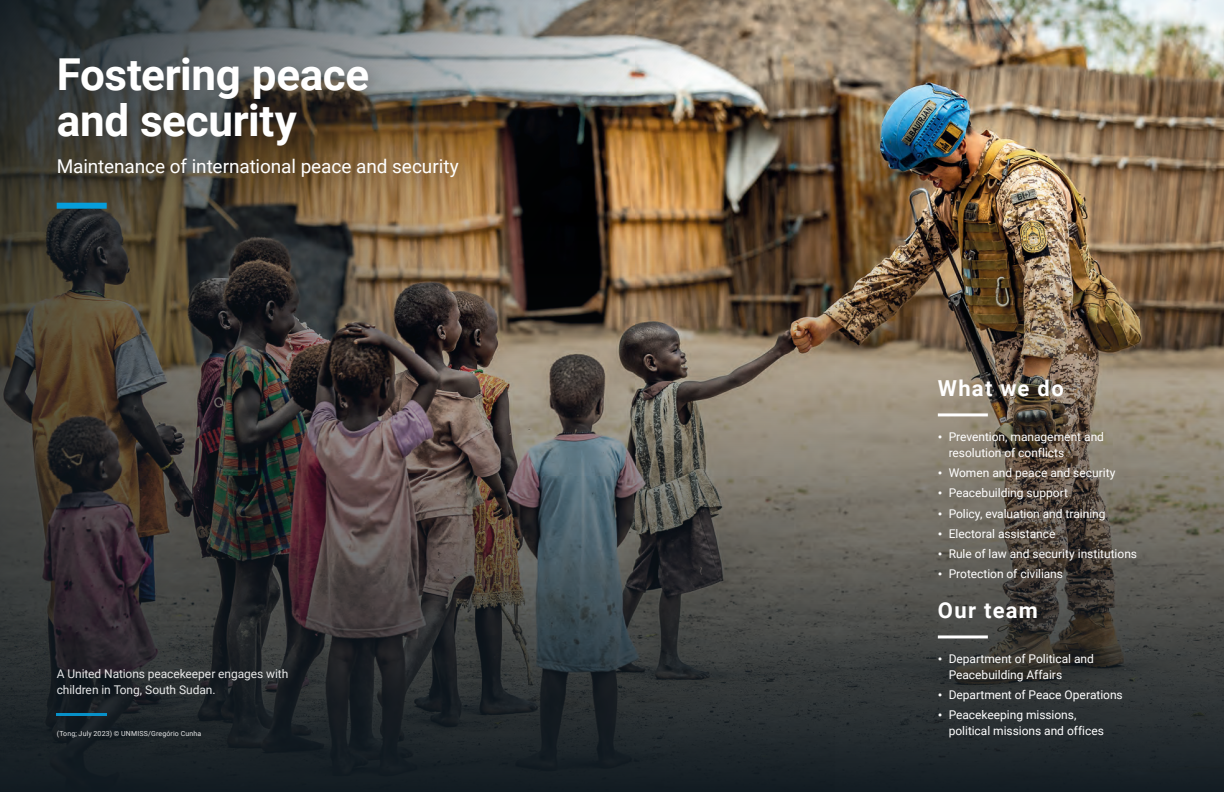
<style>
.page{position:relative;width:1224px;height:792px;background:#fff}
.page>*{position:absolute;margin:0;border:0;box-sizing:border-box;transform-origin:0 0}
.SA_section_opener_main_title{font:700 44px/46px "Roboto";letter-spacing:-.01em;color:#fff}
.SA_section_opener_divider_title{font:700 22px "Roboto";letter-spacing:.06em;color:#fff}
.SA_section_opener_sub-title{font:19px "Roboto";letter-spacing:-.005em;color:#fff}
.SA_section_opener_list{font:12px/16px "Roboto";letter-spacing:-.005em;color:#fff}
.t1{font:7px "Roboto";letter-spacing:.025em;color:#fff}
.s1{font-size:14px}
</style>
<div class="page">
<img style="left:835px;top:0;width:389px;height:792px">
<img style="left:0;top:0;width:835px;height:792px">
<hr style="left:57px;top:713px;width:50px;height:3px;background:#069edb">
<hr style="left:938px;top:413px;width:50px;height:3px;background:#fff">
<hr style="left:938px;top:635px;width:50px;height:3px;background:#fff">
<div style="left:49px;top:50px;width:426px;height:176px;background:#231f20;opacity:.25"></div>
<div style="left:57px;top:203px;width:50px;height:6px;background:#069edb"></div>
<h1 class="SA_section_opener_main_title" style="left:57px;top:49px;width:314px">Fostering peace and security</h1>
<h2 class="SA_section_opener_sub-title" style="left:57px;top:153px;width:404px">Maintenance of international peace and security</h2>
<p class="SA_section_opener_list" style="left:57px;top:665px;width:233px">A United Nations peacekeeper engages with children in Tong, South Sudan.</p>
<p class="t1" style="left:57px;top:728px;width:146px">(Tong; July 2023) © UNMISS/Gregório Cunha</p>
<h2 class="SA_section_opener_divider_title" style="left:938px;top:373px;width:127px">What we do</h2>
<p class="SA_section_opener_list" style="left:949px;top:428px;width:157px;text-indent:-11px"><span class="s1">•</span> Prevention, management and resolution of conflicts</p>
<p class="SA_section_opener_list" style="left:938px;top:464px;width:179px"><span class="s1">•</span> Women and peace and security</p>
<p class="SA_section_opener_list" style="left:938px;top:485px;width:132px"><span class="s1">•</span> Peacebuilding support</p>
<p class="SA_section_opener_list" style="left:938px;top:505px;width:169px"><span class="s1">•</span> Policy, evaluation and training</p>
<p class="SA_section_opener_list" style="left:938px;top:525px;width:119px"><span class="s1">•</span> Electoral assistance</p>
<p class="SA_section_opener_list" style="left:938px;top:545px;width:201px"><span class="s1">•</span> Rule of law and security institutions</p>
<p class="SA_section_opener_list" style="left:938px;top:566px;width:127px"><span class="s1">•</span> Protection of civilians</p>
<h2 class="SA_section_opener_divider_title" style="left:938px;top:595px;width:102px">Our team</h2>
<p class="SA_section_opener_list" style="left:949px;top:650px;width:147px;text-indent:-11px"><span class="s1">•</span> Department of Political and<br>Peacebuilding Affairs</p>
<p class="SA_section_opener_list" style="left:938px;top:686px;width:186px"><span class="s1">•</span> Department of Peace Operations</p>
<p class="SA_section_opener_list" style="left:949px;top:707px;width:157px;text-indent:-11px"><span class="s1">•</span> Peacekeeping missions, political missions and offices</p>
</div>
